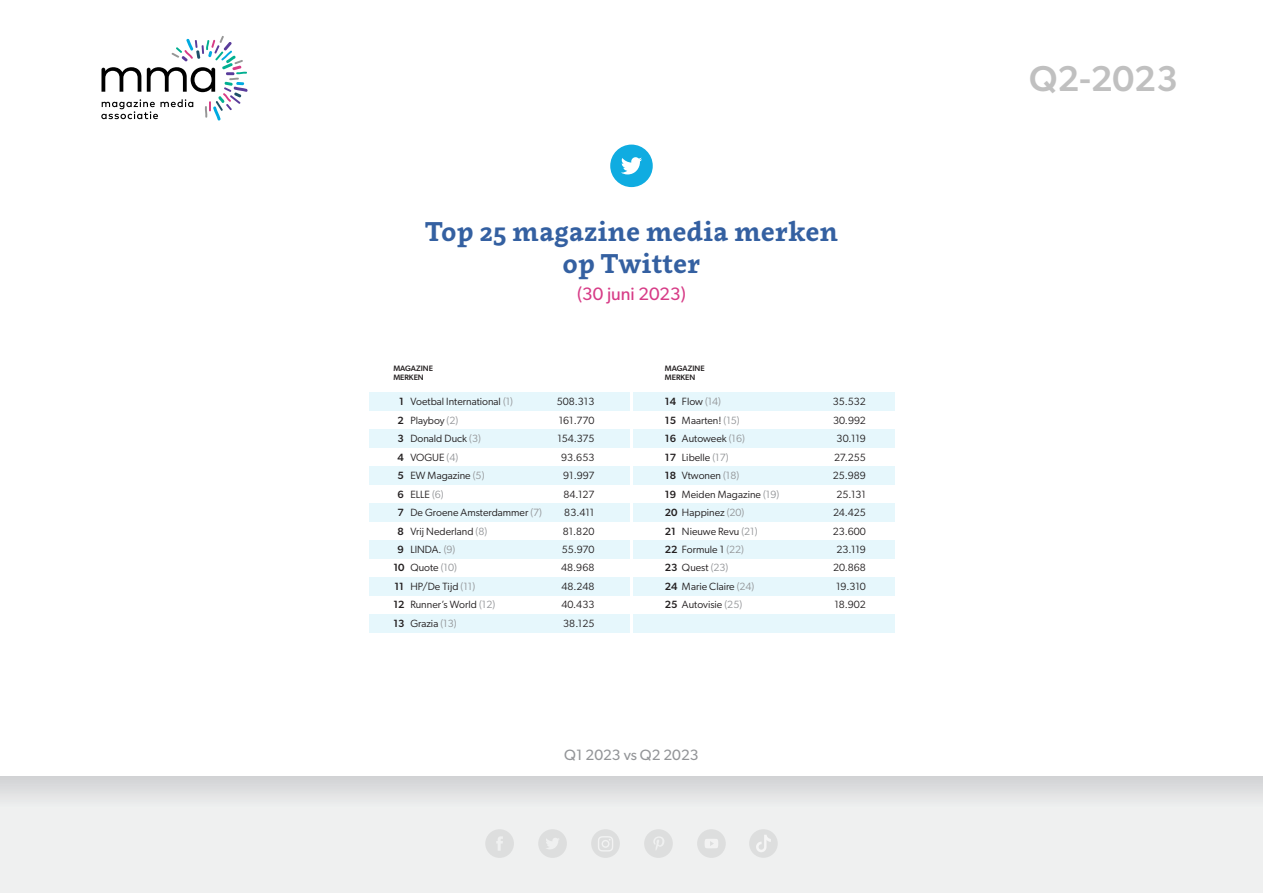
<style>
.page{position:relative;width:1263px;height:893px;background:#fff}
.page>*{position:absolute;margin:0;border:0;box-sizing:border-box;transform-origin:0 0}
.t1{font:500 36px "Gibson";color:#c0c0c0}
.kop1{font:700 27px/32.4px "Clavo";color:#3460a1;text-align:center}
.kop1-2{font:18px "Gibson";color:#d73c87}
.Onderschrift{font:15px "Gibson";color:#939598}
.body{font:10.5px "Gibson";color:#231f20}
.t2{font:500 10.5px "Gibson";color:#231f20}
.t3{font:500 7.8px "Gibson";color:#231f20}
.s1{color:#939598}
.s2{font-weight:500}
</style>
<div class="page">
<svg style="left:101px;top:36px;width:147px;height:85px"></svg>
<div style="left:0;top:776px;width:1263px;height:117px;background:linear-gradient(to bottom,#e1e2e3,#f5f6f5)"></div>
<svg style="left:485px;top:829px;width:29px;height:29px"></svg>
<svg style="left:538px;top:829px;width:29px;height:29px"></svg>
<div style="left:591px;top:829px;width:29px;height:29px;background:#dddede;border-radius:50%"></div>
<svg style="left:598px;top:836px;width:15px;height:15px"></svg>
<svg style="left:644px;top:829px;width:29px;height:29px"></svg>
<div style="left:697px;top:829px;width:29px;height:29px;background:#dddede;border-radius:50%"></div>
<svg style="left:705px;top:839px;width:13px;height:9px"></svg>
<div style="left:749px;top:829px;width:29px;height:29px;background:#dddede;border-radius:50%"></div>
<svg style="left:756px;top:835px;width:15px;height:17px"></svg>
<div style="left:369px;top:392px;width:525px;height:19px;background:#e6f7fc"></div>
<div style="left:369px;top:429px;width:525px;height:19px;background:#e6f7fc"></div>
<div style="left:369px;top:466px;width:525px;height:19px;background:#e6f7fc"></div>
<div style="left:369px;top:503px;width:525px;height:19px;background:#e6f7fc"></div>
<div style="left:369px;top:540px;width:525px;height:18px;background:#e6f7fc"></div>
<div style="left:369px;top:577px;width:525px;height:18px;background:#e6f7fc"></div>
<div style="left:369px;top:614px;width:525px;height:18px;background:#e6f7fc"></div>
<hr style="left:630px;top:365px;width:3px;height:294px;background:#fff">
<svg style="left:610px;top:145px;width:43px;height:42px"></svg>
<p class="kop1" style="left:425px;top:214px;width:414px">Top 25 magazine media merken op Twitter</p>
<p class="kop1-2" style="left:577px;top:283px;width:110px">(30 juni 2023)</p>
<p class="t3" style="left:393px;top:364px;width:41px">MAGAZINE</p>
<p class="t3" style="left:393px;top:373px;width:32px">MERKEN</p>
<p class="body" style="left:410px;top:395px;width:104px">Voetbal International <span class="s1">(1)</span></p>
<p class="body" style="left:557px;top:395px;width:39px">508.313</p>
<p class="body" style="left:410px;top:414px;width:49px">Playboy <span class="s1">(2)</span></p>
<p class="body" style="left:559px;top:414px;width:37px">161.770</p>
<p class="body" style="left:410px;top:432px;width:72px">Donald Duck <span class="s1">(3)</span></p>
<p class="body" style="left:557px;top:432px;width:38px">154.375</p>
<p class="body" style="left:410px;top:451px;width:49px">VOGUE <span class="s1">(4)</span></p>
<p class="body" style="left:561px;top:451px;width:35px">93.653</p>
<p class="body" style="left:410px;top:469px;width:76px">EW Magazine <span class="s1">(5)</span></p>
<p class="body" style="left:563px;top:469px;width:33px">91.997</p>
<p class="body" style="left:410px;top:488px;width:35px">ELLE <span class="s1">(6)</span></p>
<p class="body" style="left:563px;top:488px;width:32px">84.127</p>
<p class="body" style="left:410px;top:506px;width:133px">De Groene Amsterdammer <span class="s1">(7)</span></p>
<p class="body" style="left:564px;top:506px;width:32px">83.411</p>
<p class="body" style="left:410px;top:525px;width:78px">Vrij Nederland <span class="s1">(8)</span></p>
<p class="body" style="left:563px;top:525px;width:33px">81.820</p>
<p class="body" style="left:410px;top:543px;width:46px">LINDA. <span class="s1">(9)</span></p>
<p class="body" style="left:562px;top:543px;width:34px">55.970</p>
<p class="body" style="left:410px;top:561px;width:48px">Quote <span class="s1">(10)</span></p>
<p class="body" style="left:561px;top:561px;width:35px">48.968</p>
<p class="body" style="left:410px;top:580px;width:66px">HP/De Tijd <span class="s1">(11)</span></p>
<p class="body" style="left:561px;top:580px;width:34px">48.248</p>
<p class="body" style="left:410px;top:598px;width:86px">Runner’s World <span class="s1">(12)</span></p>
<p class="body" style="left:561px;top:598px;width:34px">40.433</p>
<p class="body" style="left:410px;top:617px;width:48px">Grazia <span class="s1">(13)</span></p>
<p class="body" style="left:563px;top:617px;width:33px">38.125</p>
<p class="t2" style="left:399px;top:395px;width:6px">1</p>
<p class="t2" style="left:398px;top:414px;width:8px">2</p>
<p class="t2" style="left:398px;top:432px;width:8px">3</p>
<p class="t2" style="left:398px;top:451px;width:8px">4</p>
<p class="t2" style="left:398px;top:469px;width:8px">5</p>
<p class="t2" style="left:398px;top:488px;width:8px">6</p>
<p class="t2" style="left:398px;top:506px;width:8px">7</p>
<p class="t2" style="left:398px;top:525px;width:8px">8</p>
<p class="t2" style="left:398px;top:543px;width:8px">9</p>
<p class="t2" style="left:393px;top:561px;width:13px">10</p>
<p class="t2" style="left:394px;top:580px;width:11px">11</p>
<p class="t2" style="left:393px;top:598px;width:13px">12</p>
<p class="t2" style="left:393px;top:617px;width:13px">13</p>
<p class="t3" style="left:665px;top:364px;width:41px">MAGAZINE</p>
<p class="t3" style="left:665px;top:373px;width:32px">MERKEN</p>
<p class="body" style="left:682px;top:395px;width:41px">Flow <span class="s1">(14)</span></p>
<p class="body" style="left:833px;top:395px;width:35px">35.532</p>
<p class="body" style="left:682px;top:414px;width:59px">Maarten! <span class="s1">(15)</span></p>
<p class="body" style="left:833px;top:414px;width:34px">30.992</p>
<p class="body" style="left:682px;top:432px;width:64px">Autoweek <span class="s1">(16)</span></p>
<p class="body" style="left:837px;top:432px;width:31px">30.119</p>
<p class="body" style="left:682px;top:451px;width:48px">Libelle <span class="s1">(17)</span></p>
<p class="body" style="left:834px;top:451px;width:33px">27.255</p>
<p class="body" style="left:682px;top:469px;width:59px">Vtwonen <span class="s1">(18)</span></p>
<p class="body" style="left:833px;top:469px;width:35px">25.989</p>
<p class="body" style="left:682px;top:488px;width:99px">Meiden Magazine <span class="s1">(19)</span></p>
<p class="body" style="left:836px;top:488px;width:31px">25.131</p>
<p class="body" style="left:833px;top:506px;width:34px">24.425</p>
<p class="body" style="left:682px;top:525px;width:77px">Nieuwe Revu <span class="s1">(21)</span></p>
<p class="body" style="left:833px;top:525px;width:35px">23.600</p>
<p class="body" style="left:836px;top:543px;width:31px">23.119</p>
<p class="body" style="left:833px;top:561px;width:34px">20.868</p>
<p class="body" style="left:836px;top:580px;width:31px">19.310</p>
<p class="body" style="left:834px;top:598px;width:33px">18.902</p>
<p class="t2" style="left:665px;top:395px;width:13px">14</p>
<p class="t2" style="left:665px;top:414px;width:13px">15</p>
<p class="t2" style="left:665px;top:432px;width:13px">16</p>
<p class="t2" style="left:665px;top:451px;width:13px">17</p>
<p class="t2" style="left:665px;top:469px;width:13px">18</p>
<p class="t2" style="left:665px;top:488px;width:13px">19</p>
<p class="body" style="left:665px;top:506px;width:81px"><span class="s2">20</span> Happinez <span class="s1">(20)</span></p>
<p class="t2" style="left:665px;top:525px;width:13px">21</p>
<p class="body" style="left:665px;top:543px;width:81px"><span class="s2">22</span> Formule 1 <span class="s1">(22)</span></p>
<p class="body" style="left:665px;top:561px;width:65px"><span class="s2">23</span> Quest <span class="s1">(23)</span></p>
<p class="body" style="left:665px;top:580px;width:91px"><span class="s2">24</span> Marie Claire <span class="s1">(24)</span></p>
<p class="body" style="left:665px;top:598px;width:79px"><span class="s2">25</span> Autovisie <span class="s1">(25)</span></p>
<p class="Onderschrift" style="left:564px;top:746px;width:136px">Q1 2023 vs Q2 2023</p>
<h1 class="t1" style="left:1029px;top:57px;width:150px">Q2-2023</h1>
</div>
